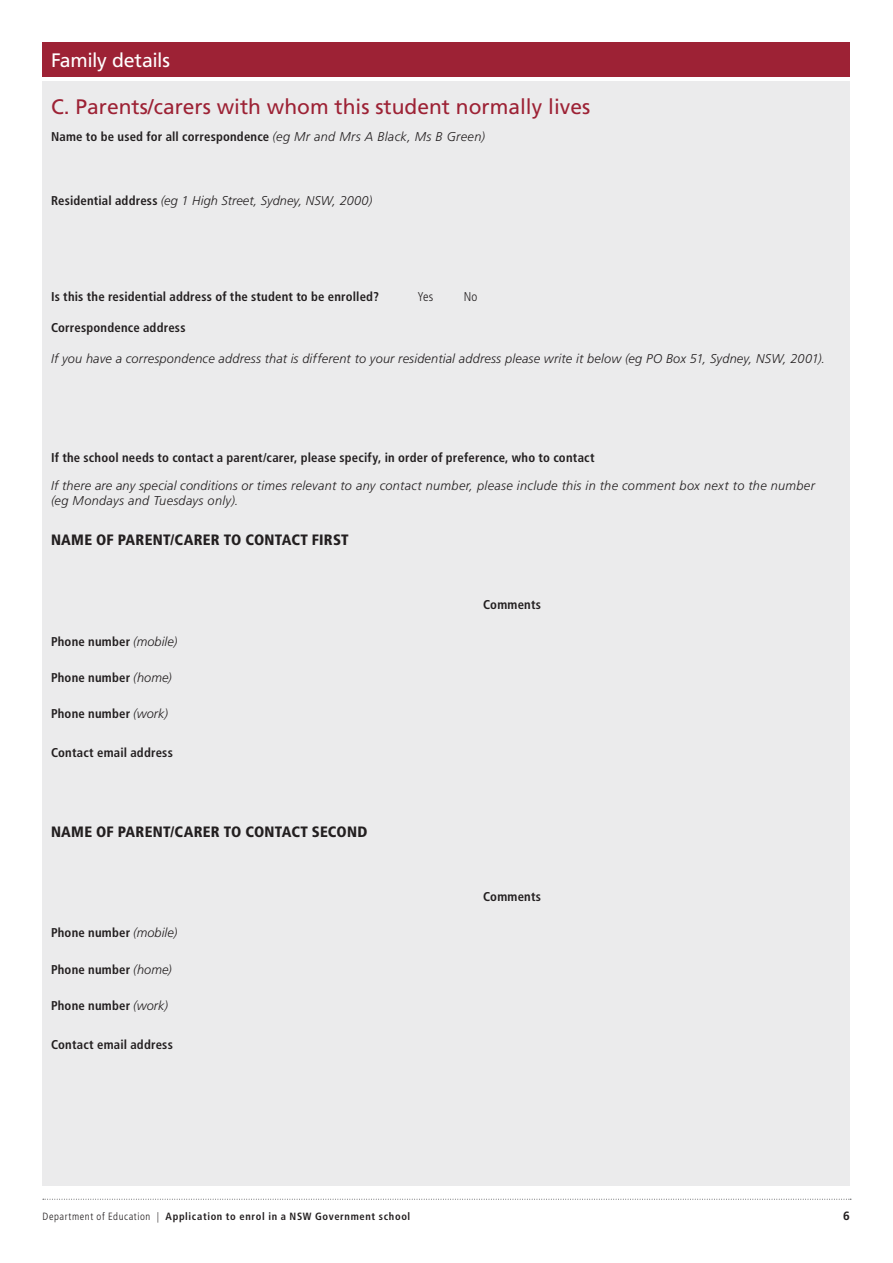
<style>
.page{position:relative;width:893px;height:1263px;background:#fff}
.page>*{position:absolute;margin:0;border:0;box-sizing:border-box;transform-origin:0 0}
.t1{font:21px "Frutiger LT Std";color:#9d2235}
.t2{font:19.5px "Frutiger LT Std";letter-spacing:-.015em;color:#fff}
.t3{font:900 condensed 15px "Frutiger LT Std";letter-spacing:.015em;color:#231f20}
.t4{font:700 condensed 12.75px "Frutiger LT Std";letter-spacing:.015em;color:#231f20}
.t5{font:italic 300 12.75px/15px "Frutiger LT Std";letter-spacing:.015em;color:#231f20}
.t6{font:300 condensed 12.75px "Frutiger LT Std";color:#231f20}
.t7{font:700 12px "Frutiger LT Std";color:#231f20}
.t8{font:700 condensed 10.5px "Frutiger LT Std";letter-spacing:.06em;color:#231f20}
.s1{font-weight:300;font-style:italic;font-stretch:normal}
.s2{font-weight:700;font-style:normal;font-stretch:condensed}
.s3{font-weight:300}
</style>
<div class="page">
<svg style="left:43px;top:1199px;width:808px;height:1px"></svg>
<div style="left:43px;top:43px;width:807px;height:34px;background:#9d2235"></div>
<div style="left:43px;top:81px;width:807px;height:1104px;background:#ebebec"></div>
<h2 class="t2" style="left:51px;top:49px;width:121px">Family details</h2>
<h1 class="t1" style="left:51px;top:94px;width:541px">C. Parents/carers with whom this student normally lives</h1>
<p class="t4" style="left:51px;top:129px;width:435px">Name to be used for all correspondence <span class="s1">(eg Mr and Mrs A Black, Ms B Green)</span></p>
<p class="t5" style="left:51px;top:194px;width:323px"><span class="s2">Residential address</span> (eg 1 High Street, Sydney, NSW, 2000)</p>
<p class="t4" style="left:51px;top:289px;width:329px">Is this the residential address of the student to be enrolled?</p>
<p class="t6" style="left:417px;top:290px;width:17px">Yes</p>
<p class="t6" style="left:464px;top:290px;width:15px">No</p>
<p class="t4" style="left:51px;top:320px;width:136px">Correspondence address</p>
<p class="t5" style="left:51px;top:351px;width:775px">If you have a correspondence address that is different to your residential address please write it below (eg PO Box 51, Sydney, NSW, 2001).</p>
<p class="t4" style="left:51px;top:450px;width:545px">If the school needs to contact a parent/carer, please specify, in order of preference, who to contact</p>
<p class="t5" style="left:51px;top:478px;width:765px">If there are any special conditions or times relevant to any contact number, please include this in the comment box next to the number (eg Mondays and Tuesdays only).</p>
<p class="t3" style="left:51px;top:531px;width:299px">NAME OF PARENT/CARER TO CONTACT FIRST</p>
<p class="t4" style="left:51px;top:633px;width:128px">Phone number <span class="s1">(mobile)</span></p>
<p class="t4" style="left:51px;top:670px;width:122px">Phone number <span class="s1">(home)</span></p>
<p class="t4" style="left:51px;top:706px;width:119px">Phone number <span class="s1">(work)</span></p>
<p class="t4" style="left:51px;top:745px;width:123px">Contact email address</p>
<p class="t3" style="left:51px;top:823px;width:318px">NAME OF PARENT/CARER TO CONTACT SECOND</p>
<p class="t4" style="left:51px;top:925px;width:128px">Phone number <span class="s1">(mobile)</span></p>
<p class="t4" style="left:51px;top:962px;width:122px">Phone number <span class="s1">(home)</span></p>
<p class="t4" style="left:51px;top:998px;width:119px">Phone number <span class="s1">(work)</span></p>
<p class="t4" style="left:51px;top:1037px;width:123px">Contact email address</p>
<p class="t4" style="left:483px;top:597px;width:60px">Comments</p>
<p class="t4" style="left:483px;top:889px;width:60px">Comments</p>
<p class="t8" style="left:43px;top:1210px;width:369px"><span class="s3">Department of Education |</span> Application to enrol in a NSW Government school</p>
<p class="t7" style="left:843px;top:1209px;width:8px">6</p>
</div>
